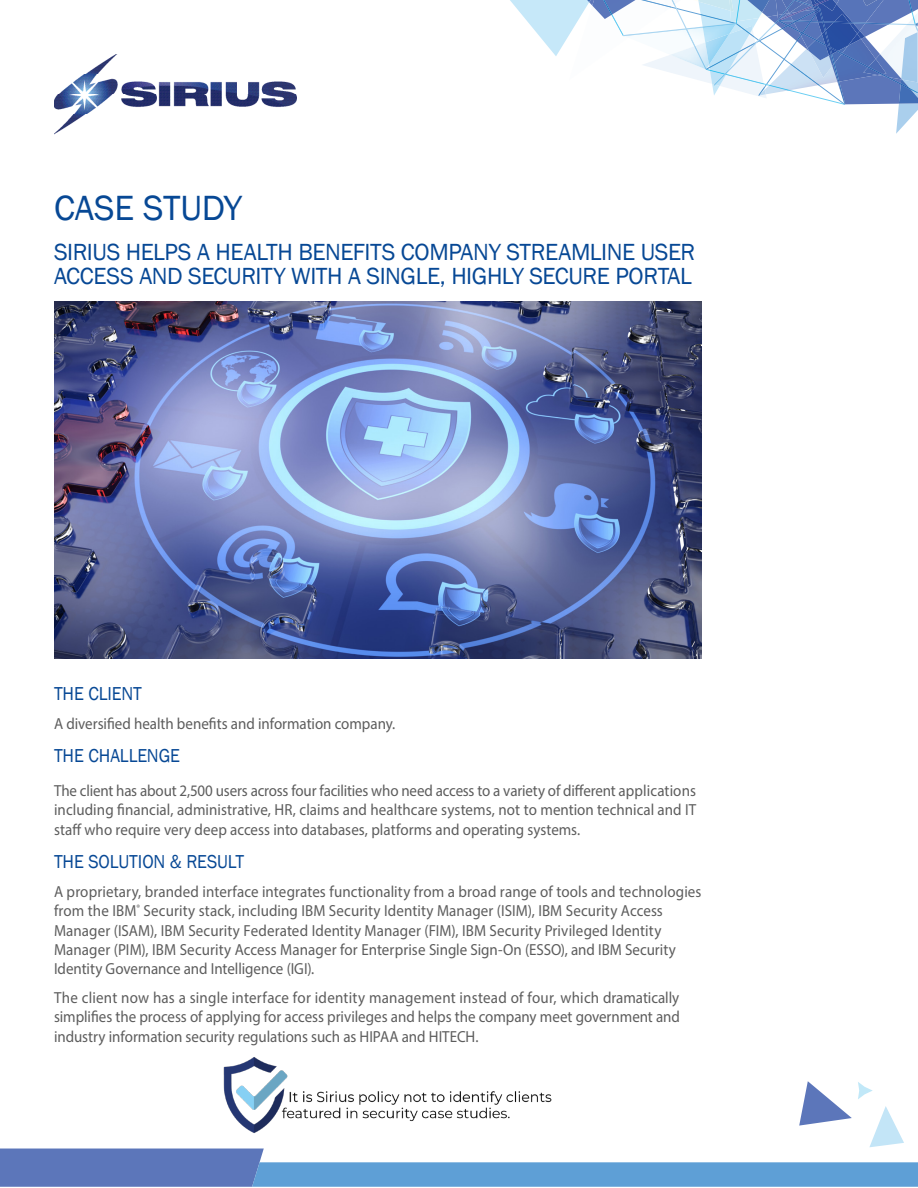
<style>
.page{position:relative;width:918px;height:1188px;background:#fff}
.page>*{position:absolute;margin:0;border:0;box-sizing:border-box;transform-origin:0 0}
.CASE_STUDY{font:36px "Franklin Gothic";letter-spacing:-.01em;color:#074895}
.CLIENT_NAME{font:24px/24px "Franklin Gothic";letter-spacing:-.02em;color:#074895}
.Body_subhead{font:19.2px "Franklin Gothic";letter-spacing:-.005em;color:#074895;scale:.93 1}
.Body_copy{font:16.05px/19.2px "Myriad Pro";letter-spacing:.005em;color:#5d5d5d;scale:.93 1}
.Body_subhead-2{font:16.05px/19.2px "Myriad Pro";color:#5d5d5d;text-align:justify;scale:.93 1}
</style>
<div class="page">
<img style="left:54px;top:54px;width:242px;height:80px">
<svg style="left:510px;top:0;width:408px;height:134px"></svg>
<img style="left:223px;top:1057px;width:65px;height:24px">
<svg style="left:0;top:1081px;width:918px;height:106px"></svg>
<img style="left:54px;top:302px;width:647px;height:356px">
<p class="CASE_STUDY" style="left:54px;top:186px;width:190px">CASE STUDY</p>
<p class="CLIENT_NAME" style="left:54px;top:240px;width:643px">SIRIUS HELPS A HEALTH BENEFITS COMPANY STREAMLINE USER<br>ACCESS AND SECURITY WITH A SINGLE, HIGHLY SECURE PORTAL</p>
<p class="Body_subhead" style="left:54px;top:681px;width:96px">THE CLIENT</p>
<p class="Body_copy" style="left:54px;top:713px;width:368px">A diversified health benefits and information company.</p>
<p class="Body_subhead" style="left:54px;top:744px;width:137px">THE CHALLENGE</p>
<p class="Body_subhead-2" style="left:54px;top:781px;width:692px">The client has about 2,500 users across four facilities who need access to a variety of different applications including financial, administrative, HR, claims and healthcare systems, not to mention technical and IT staff who require very deep access into databases, platforms and operating systems.</p>
<p class="Body_subhead" style="left:54px;top:850px;width:206px">THE SOLUTION &amp; RESULT</p>
<p class="Body_copy" style="left:54px;top:882px;width:698px">A proprietary, branded interface integrates functionality from a broad range of tools and technologies from the IBM<sup>®</sup> Security stack, including IBM Security Identity Manager (ISIM), IBM Security Access Manager (ISAM), IBM Security Federated Identity Manager (FIM), IBM Security Privileged Identity Manager (PIM), IBM Security Access Manager for Enterprise Single Sign-On (ESSO), and IBM Security Identity Governance and Intelligence (IGI).</p>
<p class="Body_copy" style="left:54px;top:988px;width:675px;text-align:justify">The client now has a single interface for identity management instead of four, which dramatically simplifies the process of applying for access privileges and helps the company meet government and industry information security regulations such as HIPAA and HITECH.</p>
</div>
